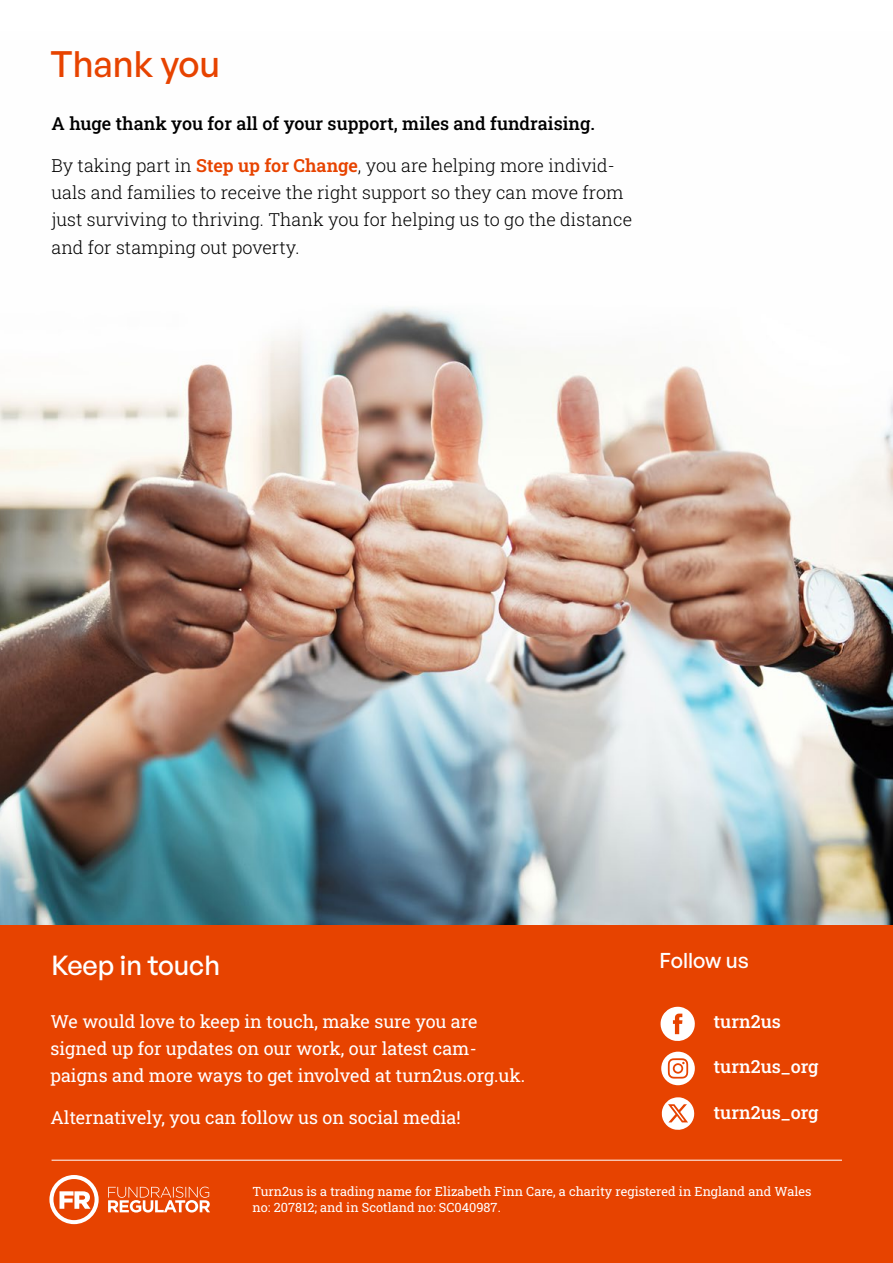
<style>
.page{position:relative;width:893px;height:1263px;background:#fff}
.page>*{position:absolute;margin:0;border:0;box-sizing:border-box;transform-origin:0 0}
.t1{font:500 36px "General Sans";color:#e74300}
.t2{font:500 27px "General Sans";color:#fff}
.t3{font:500 21px "General Sans";color:#fff}
.t4{font:300 18px/27px "Roboto Slab";color:#000}
.t5{font:18px/27px "Roboto Slab";color:#fff}
.t6{font:500 18px "Roboto Slab";color:#000}
.t7{font:500 18px "Roboto Slab";color:#fff}
.t8{font:12.75px/16.5px "Roboto Slab";color:#fff}
.s1{font-weight:600;color:#e74300}
</style>
<div class="page">
<img style="left:0;top:307px;width:893px;height:619px">
<div style="left:0;top:926px;width:893px;height:337px;background:#e74300"></div>
<svg style="left:661px;top:1007px;width:34px;height:34px"></svg>
<svg style="left:661px;top:1052px;width:34px;height:33px"></svg>
<div style="left:675px;top:1065px;width:6px;height:7px;background:#fff;border-radius:50%"></div>
<svg style="left:662px;top:1097px;width:32px;height:33px"></svg>
<svg style="left:49px;top:1175px;width:50px;height:49px"></svg>
<svg style="left:108px;top:1186px;width:102px;height:26px"></svg>
<hr style="left:52px;top:1160px;width:790px;height:1px;background:#fff">
<h1 class="t1" style="left:50px;top:41px;width:171px">Thank you</h1>
<p class="t6" style="left:52px;top:112px;width:545px">A huge thank you for all of your support, miles and fundraising.</p>
<p class="t4" style="left:52px;top:152px;width:582px">By taking part in <span class="s1">Step up for Change</span>, you are helping more individ&shy;uals and families to receive the right support so they can move from just surviving to thriving. Thank you for helping us to go the distance and for stamping out poverty.</p>
<h2 class="t2" style="left:52px;top:948px;width:170px">Keep in touch</h2>
<p class="t5" style="left:50px;top:1007px;width:476px">We would love to keep in touch, make sure you are signed up for updates on our work, our latest cam&shy;paigns and more ways to get involved at turn2us.org.uk.</p>
<p class="t5" style="left:50px;top:1103px;width:412px">Alternatively, you can follow us on social media!</p>
<p class="t3" style="left:660px;top:947px;width:91px">Follow us</p>
<p class="t7" style="left:714px;top:1009px;width:68px">turn2us</p>
<p class="t7" style="left:714px;top:1054px;width:106px">turn2us_org</p>
<p class="t7" style="left:714px;top:1100px;width:106px">turn2us_org</p>
<p class="t8" style="left:253px;top:1182px;width:560px">Turn2us is a trading name for Elizabeth Finn Care, a charity registered in England and Wales no: 207812; and in Scotland no: SC040987.</p>
</div>
